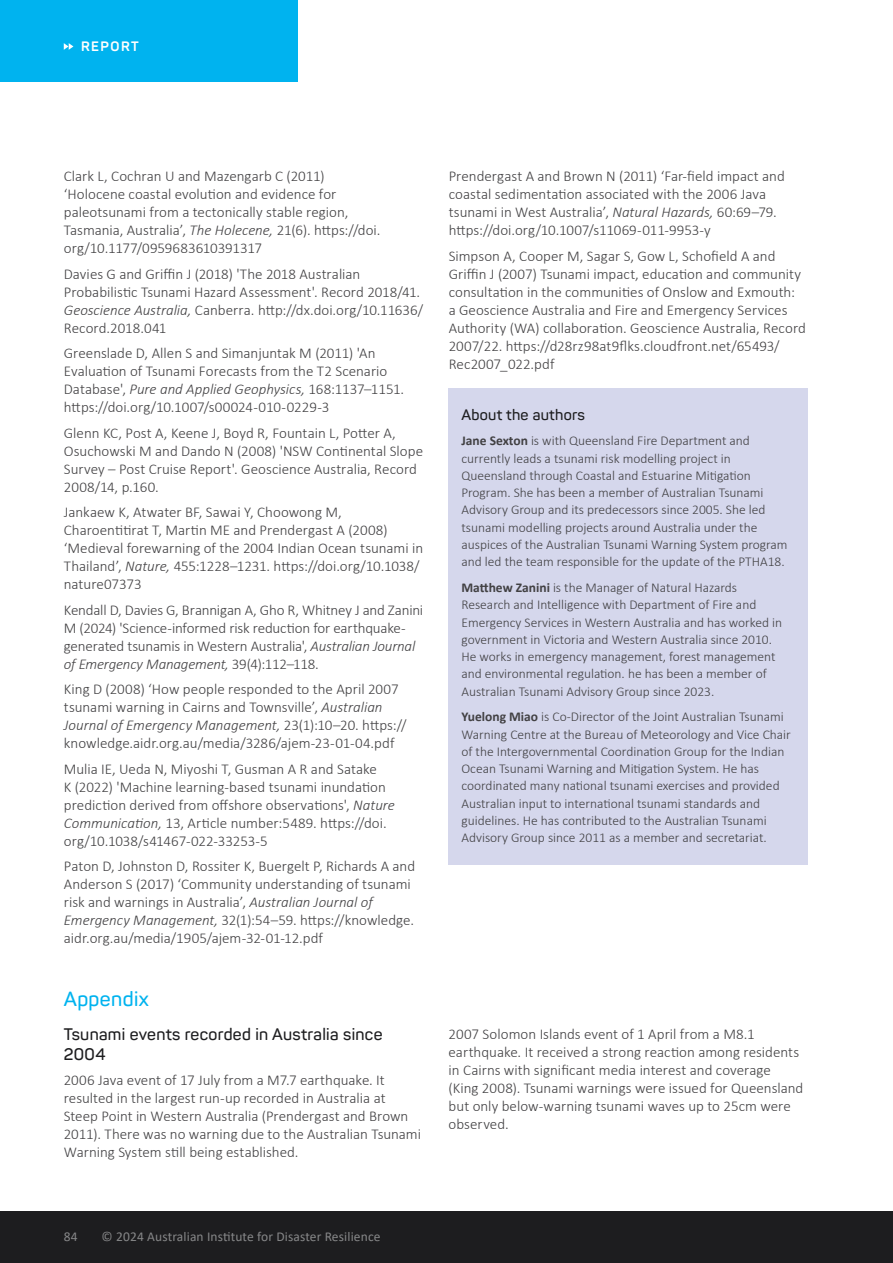
<style>
.page{position:relative;width:893px;height:1263px;background:#fff}
.page>*{position:absolute;margin:0;border:0;box-sizing:border-box;transform-origin:0 0}
.t1{font:600 20.25px "Panton";letter-spacing:.02em;color:#00b3ef}
.t2{font:600 16.5px/19.5px "Panton";letter-spacing:.02em;color:#1d1d1f}
.t3{font:300 15px/18px "Calibri";color:#414042}
.t4{font:600 15px "Panton";letter-spacing:.02em;color:#1d1d1f}
.t5{font:300 13.5px/17.2px "Calibri";color:#414042}
.t6{font:13.5px "Calibri";letter-spacing:.01em;color:#868788}
.t7{font:700 13.5px "Panton";letter-spacing:.11em;color:#fff}
.s1{font-style:italic}
.s2{font-weight:700}
</style>
<div class="page">
<div style="left:0;top:0;width:298px;height:81px;background:#00b3ef"></div>
<svg style="left:64px;top:43px;width:9px;height:7px"></svg>
<div style="left:0;top:1212px;width:893px;height:51px;background:#1d1d1f"></div>
<div style="left:449px;top:388px;width:359px;height:55px;background:#d5d7ec"></div>
<div style="left:449px;top:418px;width:359px;height:171px;background:#d5d7ec"></div>
<div style="left:449px;top:565px;width:359px;height:153px;background:#d5d7ec"></div>
<div style="left:449px;top:694px;width:359px;height:170px;background:#d5d7ec"></div>
<p class="t7" style="left:81px;top:38px;width:59px">REPORT</p>
<p class="t3" style="left:64px;top:167px;width:318px">Clark L, Cochran U and Mazengarb C (2011) ‘Holocene coastal evolution and evidence for paleotsunami from a tectonically stable region, Tasmania, Australia’, <span class="s1">The Holecene,</span> 21(6). https://doi. org/10.1177/0959683610391317</p>
<p class="t3" style="left:64px;top:265px;width:361px">Davies G and Griffin J (2018) 'The 2018 Australian Probabilistic Tsunami Hazard Assessment'. Record 2018/41.<br><span class="s1">Geoscience Australia,</span> Canberra. http://dx.doi.org/10.11636/ Record.2018.041</p>
<p class="t3" style="left:64px;top:344px;width:342px">Greenslade D, Allen S and Simanjuntak M (2011) 'An Evaluation of Tsunami Forecasts from the T2 Scenario Database', <span class="s1">Pure and Applied Geophysics,</span> 168:1137–1151. https://doi.org/10.1007/s00024-010-0229-3</p>
<p class="t3" style="left:64px;top:424px;width:361px">Glenn KC, Post A, Keene J, Boyd R, Fountain L, Potter A, Osuchowski M and Dando N (2008) 'NSW Continental Slope Survey – Post Cruise Report'. Geoscience Australia, Record 2008/14, p.160.</p>
<p class="t3" style="left:64px;top:503px;width:361px">Jankaew K, Atwater BF, Sawai Y, Choowong M, Charoentitirat T, Martin ME and Prendergast A (2008) ‘Medieval forewarning of the 2004 Indian Ocean tsunami in Thailand’, <span class="s1">Nature,</span> 455:1228–1231. https://doi.org/10.1038/ nature07373</p>
<p class="t3" style="left:64px;top:600px;width:361px">Kendall D, Davies G, Brannigan A, Gho R, Whitney J and Zanini M (2024) 'Science-informed risk reduction for earthquake&shy;generated tsunamis in Western Australia', <span class="s1">Australian Journal of Emergency Management,</span> 39(4):112–118.</p>
<p class="t3" style="left:64px;top:680px;width:344px">King D (2008) ‘How people responded to the April 2007 tsunami warning in Cairns and Townsville’, <span class="s1">Australian Journal of Emergency Management,</span> 23(1):10–20. https:// knowledge.aidr.org.au/media/3286/ajem-23-01-04.pdf</p>
<p class="t3" style="left:64px;top:759px;width:333px">Mulia IE, Ueda N, Miyoshi T, Gusman A R and Satake<br>K (2022) 'Machine learning-based tsunami inundation prediction derived from offshore observations', <span class="s1">Nature Communication,</span> 13, Article number:5489. https://doi. org/10.1038/s41467-022-33253-5</p>
<p class="t3" style="left:64px;top:857px;width:353px">Paton D, Johnston D, Rossiter K, Buergelt P, Richards A and Anderson S (2017) ‘Community understanding of tsunami risk and warnings in Australia’, <span class="s1">Australian Journal of Emergency Management,</span> 32(1):54–59. https://knowledge. aidr.org.au/media/1905/ajem-32-01-12.pdf</p>
<h1 class="t1" style="left:64px;top:986px;width:87px">Appendix</h1>
<p class="t2" style="left:64px;top:1024px;width:320px">Tsunami events recorded in Australia since<br>2004</p>
<p class="t3" style="left:64px;top:1071px;width:359px">2006 Java event of 17 July from a M7.7 earthquake. It resulted in the largest run-up recorded in Australia at Steep Point in Western Australia (Prendergast and Brown 2011). There was no warning due to the Australian Tsunami Warning System still being established.</p>
<p class="t3" style="left:449px;top:167px;width:338px">Prendergast A and Brown N (2011) ‘Far-field impact and coastal sedimentation associated with the 2006 Java tsunami in West Australia’, <span class="s1">Natural Hazards,</span> 60:69–79. https://doi.org/10.1007/s11069-011-9953-y</p>
<p class="t3" style="left:449px;top:247px;width:359px">Simpson A, Cooper M, Sagar S, Gow L, Schofield A and Griffin J (2007) Tsunami impact, education and community consultation in the communities of Onslow and Exmouth:<br>a Geoscience Australia and Fire and Emergency Services Authority (WA) collaboration. Geoscience Australia, Record 2007/22. https://d28rz98at9flks.cloudfront.net/65493/ Rec2007_022.pdf</p>
<p class="t4" style="left:461px;top:405px;width:125px">About the authors</p>
<p class="t5" style="left:461px;top:432px;width:328px"><span class="s2">Jane Sexton</span> is with Queensland Fire Department and currently leads a tsunami risk modelling project in Queensland through Coastal and Estuarine Mitigation Program. She has been a member of Australian Tsunami Advisory Group and its predecessors since 2005. She led tsunami modelling projects around Australia under the auspices of the Australian Tsunami Warning System program and led the team responsible for the update of the PTHA18.</p>
<p class="t5" style="left:461px;top:579px;width:322px"><span class="s2">Matthew Zanini</span> is the Manager of Natural Hazards Research and Intelligence with Department of Fire and Emergency Services in Western Australia and has worked in government in Victoria and Western Australia since 2010.<br>He works in emergency management, forest management and environmental regulation. he has been a member of Australian Tsunami Advisory Group since 2023.</p>
<p class="t5" style="left:461px;top:708px;width:331px"><span class="s2">Yuelong Miao</span> is Co-Director of the Joint Australian Tsunami Warning Centre at the Bureau of Meteorology and Vice Chair of the Intergovernmental Coordination Group for the Indian Ocean Tsunami Warning and Mitigation System. He has coordinated many national tsunami exercises and provided Australian input to international tsunami standards and guidelines. He has contributed to the Australian Tsunami Advisory Group since 2011 as a member and secretariat.</p>
<p class="t3" style="left:449px;top:1025px;width:356px">2007 Solomon Islands event of 1 April from a M8.1 earthquake. It received a strong reaction among residents in Cairns with significant media interest and coverage (King 2008). Tsunami warnings were issued for Queensland but only below-warning tsunami waves up to 25cm were observed.</p>
<p class="t6" style="left:64px;top:1227px;width:15px">84</p>
<p class="t6" style="left:102px;top:1227px;width:280px">© 2024 Australian Institute for Disaster Resilience</p>
</div>
